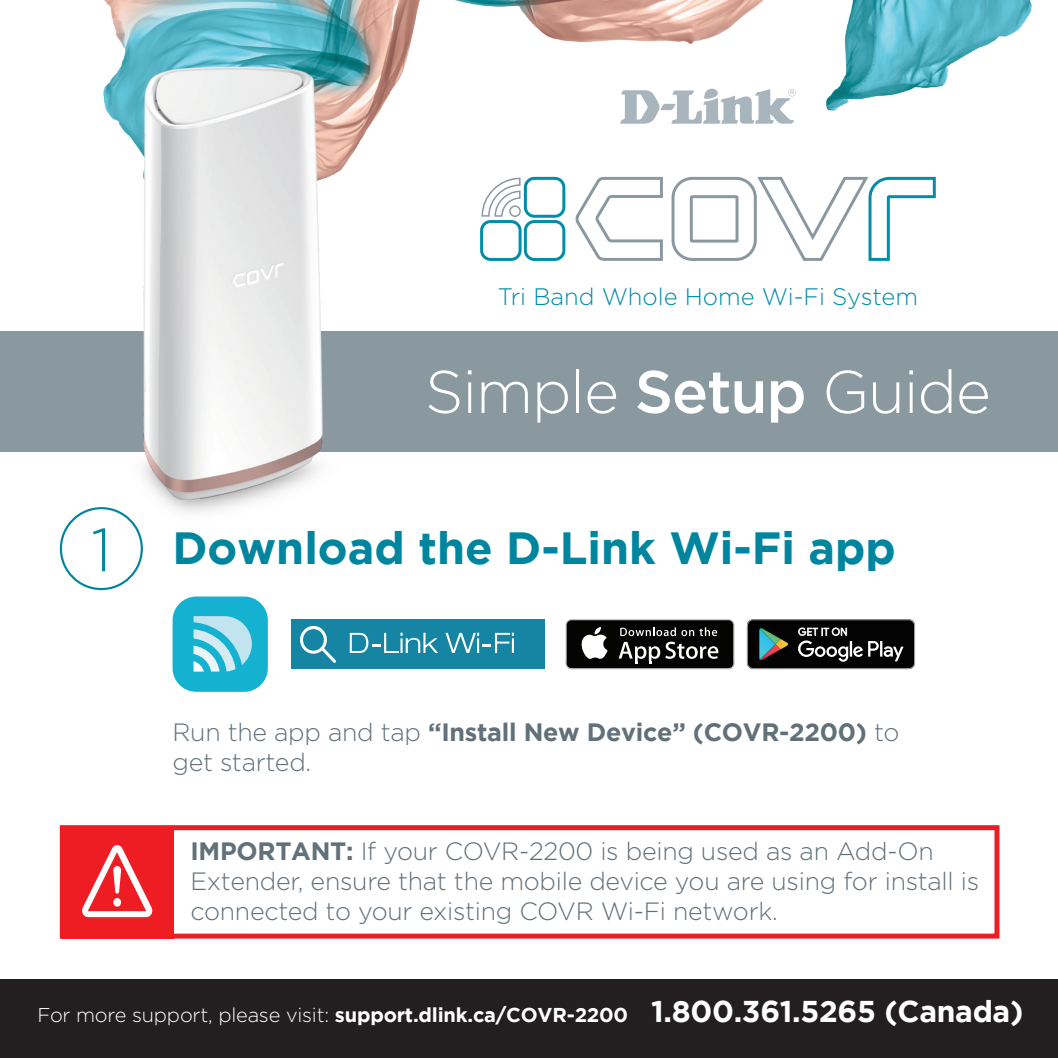
<style>
.page{position:relative;width:1058px;height:1058px;background:#fff}
.page>*{position:absolute;margin:0;border:0;box-sizing:border-box;transform-origin:0 0}
.t1{font:300 60.75px "Gotham";color:#00859f}
.t2{font:300 60px "Gotham";letter-spacing:-.02em;color:#fff}
.t3{font:700 45px "Gotham";color:#00859f}
.t4{font:300 25px/30px "Gotham";letter-spacing:-.01em;color:#617079}
.t5{font:700 25px/30px "Gotham";letter-spacing:-.01em;color:#617079}
.t6{font:300 23.75px "Gotham";color:#008da8}
.t7{font:300 20px "Gotham";letter-spacing:-.01em;color:#fff}
.s1{font-weight:500}
.s2{font-weight:300}
.s3{font-weight:700}
.s4{font-weight:700;font-size:30px}
</style>
<div class="page">
<img style="left:103px;top:0;width:929px;height:241px">
<div style="left:0;top:331px;width:1058px;height:120px;background:#8a98a0"></div>
<svg style="left:671px;top:177px;width:264px;height:84px"></svg>
<svg style="left:480px;top:177px;width:85px;height:84px"></svg>
<svg style="left:574px;top:177px;width:89px;height:84px"></svg>
<svg style="left:620px;top:89px;width:175px;height:35px"></svg>
<div style="left:60px;top:507px;width:83px;height:83px;border:2px solid #00859f;border-radius:50%"></div>
<div style="left:0;top:979px;width:1058px;height:79px;background:#231f20"></div>
<div style="left:61px;top:826px;width:112px;height:112px;background:#ee1d23"></div>
<svg style="left:82px;top:845px;width:70px;height:72px"></svg>
<div style="left:60px;top:825px;width:939px;height:113px;border:5px solid #ee1d23"></div>
<img style="left:122px;top:47px;width:219px;height:807px">
<div style="left:172px;top:596px;width:96px;height:95px;background:#14b1d0;border-radius:24px"></div>
<svg style="left:193px;top:616px;width:59px;height:55px"></svg>
<div style="left:291px;top:619px;width:253px;height:50px;background:#1685a3"></div>
<svg style="left:300px;top:626px;width:214px;height:37px"></svg>
<svg style="left:565px;top:619px;width:169px;height:50px"></svg>
<div style="left:567px;top:620px;width:166px;height:48px;background:#040503;border-radius:5px"></div>
<svg style="left:565px;top:627px;width:169px;height:42px"></svg>
<svg style="left:747px;top:619px;width:168px;height:50px;background:#2a2d2d"></svg>
<p class="t6" style="left:498px;top:281px;width:422px">Tri Band Whole Home Wi-Fi System</p>
<h1 class="t1" style="left:91px;top:511px;width:22px">1</h1>
<h2 class="t2" style="left:425px;top:359px;width:567px">Simple <span class="s1">Setup</span> Guide</h2>
<h3 class="t3" style="left:172px;top:522px;width:725px">Download the D-Link Wi-Fi app</h3>
<p class="t5" style="left:172px;top:716px;width:728px"><span class="s2">Run the app and tap</span> “Install New Device” (COVR-2200) <span class="s2">to get started.</span></p>
<p class="t4" style="left:190px;top:835px;width:790px"><span class="s3">IMPORTANT:</span> If your COVR-2200 is being used as an Add-On<br>Extender, ensure that the mobile device you are using for install is connected to your existing COVR Wi-Fi network.</p>
<p class="t7" style="left:37px;top:1001px;width:987px">For more support, please visit: <span class="s3">support.dlink.ca/COVR-2200</span> <span class="s4">1.800.361.5265 (Canada)</span></p>
</div>
